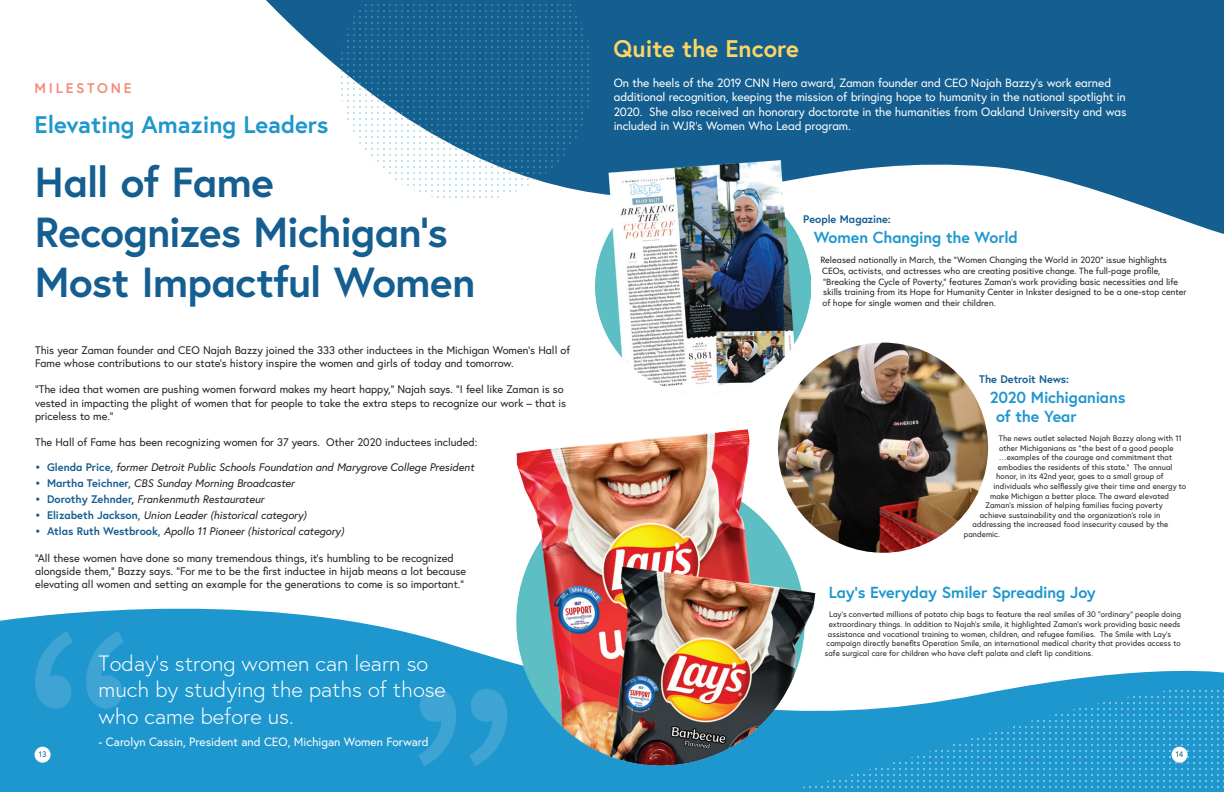
<style>
.page{position:relative;width:1224px;height:792px;background:#fff}
.page>*{position:absolute;margin:0;border:0;box-sizing:border-box;transform-origin:0 0}
.t1{font:700 42px/50px "Europa";letter-spacing:-.015em;color:#145e90}
.t2{font:700 24px "Europa";color:#1e97ce}
.t3{font:700 24px "Europa";color:#fdd563}
.t4{font:300 22px/26.4px "Europa";color:#fff}
.t5{font:700 16px/19.2px "Europa";letter-spacing:-.01em;color:#1e97ce}
.t6{font:700 14px "Europa";letter-spacing:.2em;color:#f48c78}
.t7{font:12px/14.4px "Europa";letter-spacing:-.005em;color:#fff}
.t8{font:11px/13.2px "Europa";color:#231f20}
.t9{font:italic 11px "Europa";color:#231f20}
.t10{font:700 11px "Europa";letter-spacing:-.005em;color:#145e90}
.t11{font:9px/10.8px "Europa";color:#231f20}
.t12{font:8px "Europa";letter-spacing:.005em;color:#231f20}
.t13{font:8px "Europa";color:#145e90}
.s1{font-weight:700;font-style:normal;color:#145e90}
.s2{font-weight:700;font-style:normal}
</style>
<div class="page">
<svg style="left:0;top:608px;width:1224px;height:184px;fill:#1e97ce"></svg>
<svg style="left:266px;top:0;width:958px;height:234px;fill:#145e90"></svg>
<svg style="left:35px;top:631px;width:89px;height:78px;background:#2c9dd0"></svg>
<svg style="left:418px;top:689px;width:87px;height:77px;background:#2d9dd0"></svg>
<img style="left:778px;top:343px;width:210px;height:210px;border-radius:105px">
<svg style="left:339px;top:0;width:254px;height:202px;fill:#145e90"></svg>
<img style="left:505px;top:418px;width:316px;height:357px">
<img style="left:596px;top:160px;width:214px;height:234px">
<svg style="left:730px;top:684px;width:494px;height:108px;background:#399dcb"></svg>
<div style="left:35px;top:747px;width:16px;height:16px;background:#fff;border-radius:50%"></div>
<div style="left:1172px;top:747px;width:16px;height:16px;background:#fff;border-radius:50%"></div>
<h3 class="t6" style="left:35px;top:79px;width:98px">MILESTONE</h3>
<h2 class="t2" style="left:35px;top:108px;width:295px">Elevating Amazing Leaders</h2>
<h1 class="t1" style="left:35px;top:156px;width:442px">Hall of Fame<br>Recognizes Michigan’s<br>Most Impactful Women</h1>
<h3 class="t8" style="left:35px;top:343px;width:537px">This year Zaman founder and CEO Najah Bazzy joined the 333 other inductees in the Michigan Women’s Hall of<br>Fame whose contributions to our state’s history inspire the women and girls of today and tomorrow.</h3>
<h3 class="t8" style="left:35px;top:383px;width:533px">“The idea that women are pushing women forward makes my heart happy,” Najah says. “I feel like Zaman is so vested in impacting the plight of women that for people to take the extra steps to recognize our work – that is priceless to me.”</h3>
<h3 class="t8" style="left:35px;top:436px;width:444px">The Hall of Fame has been recognizing women for 37 years. Other 2020 inductees included:</h3>
<h3 class="t9" style="left:35px;top:460px;width:441px"><span class="s1">• Glenda Price,</span> former Detroit Public Schools Foundation and Marygrove College President</h3>
<h3 class="t9" style="left:35px;top:476px;width:261px"><span class="s1">• Martha Teichner,</span> CBS Sunday Morning Broadcaster</h3>
<h3 class="t9" style="left:35px;top:492px;width:231px"><span class="s1">• Dorothy Zehnder</span><span class="s2">,</span> Frankenmuth Restaurateur</h3>
<h3 class="t9" style="left:35px;top:508px;width:273px"><span class="s1">• Elizabeth Jackson,</span> Union Leader (historical category)</h3>
<h3 class="t9" style="left:35px;top:524px;width:311px"><span class="s1">• Atlas Ruth Westbrook,</span> Apollo 11 Pioneer (historical category)</h3>
<p class="t8" style="left:35px;top:551px;width:433px">“All these women have done so many tremendous things, it’s humbling to be recognized alongside them,” Bazzy says. “For me to be the first inductee in hijab means a lot because elevating all women and setting an example for the generations to come is so important.”</p>
<h3 class="t4" style="left:99px;top:650px;width:349px">Today’s strong women can learn so much by studying the paths of those who came before us.</h3>
<h3 class="t7" style="left:99px;top:734px;width:332px">- Carolyn Cassin, President and CEO, Michigan Women Forward</h3>
<h2 class="t3" style="left:614px;top:32px;width:187px">Quite the Encore</h2>
<p class="t7" style="left:614px;top:75px;width:514px">On the heels of the 2019 CNN Hero award, Zaman founder and CEO Najah Bazzy’s work earned additional recognition, keeping the mission of bringing hope to humanity in the national spotlight in 2020. She also received an honorary doctorate in the humanities from Oakland University and was included in WJR's Women Who Lead program.</p>
<h3 class="t10" style="left:803px;top:212px;width:89px">People Magazine:</h3>
<h3 class="t5" style="left:814px;top:227px;width:206px">Women Changing the World</h3>
<p class="t11" style="left:820px;top:254px;width:368px">Released nationally in March, the “Women Changing the World in 2020” issue highlights CEOs, activists, and actresses who are creating positive change. The full-page profile, “Breaking the Cycle of Poverty,” features Zaman’s work providing basic necessities and life skills training from its Hope for Humanity Center in Inkster designed to be a one-stop center of hope for single women and their children.</p>
<h3 class="t10" style="left:979px;top:372px;width:91px">The Detroit News:</h3>
<h3 class="t5" style="left:996px;top:387px;width:131px;text-indent:-6px">2020 Michiganians of the Year</h3>
<p class="t12" style="left:999px;top:433px;width:184px">The news outlet selected Najah Bazzy along with 11</p>
<p class="t12" style="left:999px;top:443px;width:176px">other Michiganians as “the best of a good people</p>
<p class="t12" style="left:999px;top:452px;width:175px">…examples of the courage and commitment that</p>
<p class="t12" style="left:998px;top:462px;width:176px">embodies the residents of this state.” The annual</p>
<p class="t12" style="left:996px;top:472px;width:169px">honor, in its 42nd year, goes to a small group of</p>
<p class="t12" style="left:994px;top:481px;width:194px">individuals who selflessly give their time and energy to</p>
<p class="t12" style="left:990px;top:491px;width:181px">make Michigan a better place. The award elevated</p>
<p class="t12" style="left:985px;top:500px;width:179px">Zaman’s mission of helping families facing poverty</p>
<p class="t12" style="left:980px;top:510px;width:182px">achieve sustainability and the organization’s role in</p>
<p class="t12" style="left:973px;top:520px;width:197px">addressing the increased food insecurity caused by the</p>
<p class="t12" style="left:964px;top:529px;width:38px">pandemic.</p>
<h3 class="t5" style="left:829px;top:583px;width:269px">Lay’s Everyday Smiler Spreading Joy</h3>
<p class="t12" style="left:829px;top:610px;width:354px">Lay’s converted millions of potato chip bags to feature the real smiles of 30 “ordinary” people doing</p>
<p class="t12" style="left:829px;top:619px;width:353px">extraordinary things. In addition to Najah’s smile, it highlighted Zaman’s work providing basic needs</p>
<p class="t12" style="left:828px;top:629px;width:345px">assistance and vocational training to women, children, and refugee families. The Smile with Lay’s</p>
<p class="t12" style="left:827px;top:638px;width:356px">campaign directly benefits Operation Smile, an international medical charity that provides access to</p>
<p class="t12" style="left:825px;top:648px;width:270px">safe surgical care for children who have cleft palate and cleft lip conditions.</p>
<p class="t13" style="left:39px;top:749px;width:9px">13</p>
<p class="t13" style="left:1176px;top:749px;width:9px">14</p>
</div>
